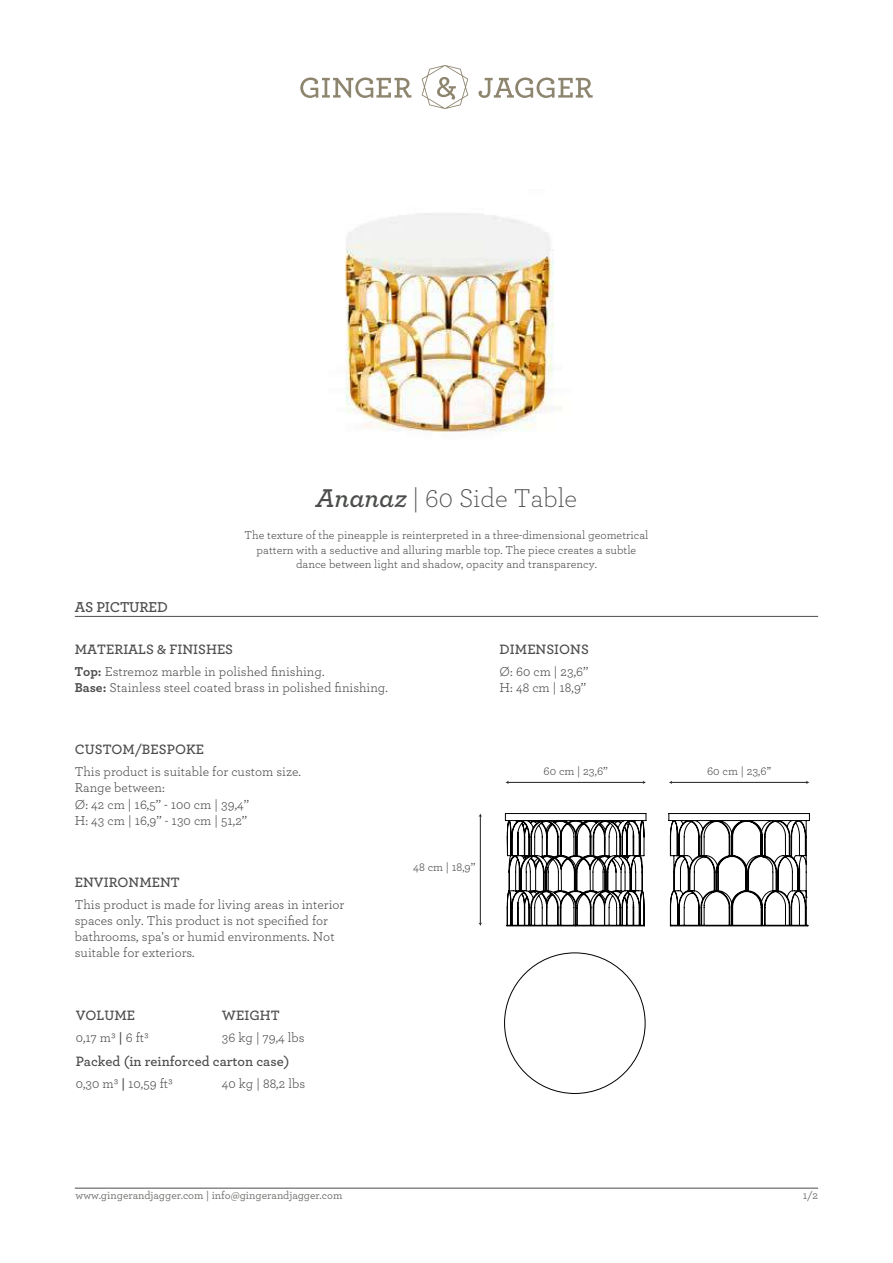
<style>
.page{position:relative;width:893px;height:1263px;background:#fff}
.page>*{position:absolute;margin:0;border:0;box-sizing:border-box;transform-origin:0 0}
.t1{font:300 27px "Archer";color:#4b4e4b}
.t2{font:600 15px "Archer";letter-spacing:-.015em;color:#4b4e4b}
.t3{font:600 14.25px "Archer";color:#4b4e4b}
.t4{font:13.5px/16.2px "Archer";color:#4b4e4b}
.t5{font:12px/14.4px "Archer";color:#4b4e4b;text-align:center}
.t6{font:500 11.25px "Archer";color:#737471}
.s1{font-weight:600;font-style:italic}
.s2{font-weight:700}
.s3{font-weight:600}
</style>
<div class="page">
<svg style="left:478px;top:78px;width:115px;height:20px"></svg>
<svg style="left:300px;top:77px;width:111px;height:21px"></svg>
<svg style="left:422px;top:65px;width:46px;height:44px"></svg>
<hr style="left:75px;top:616px;width:743px;height:1px;background:#4b4e4b">
<hr style="left:75px;top:1188px;width:743px;height:1px;background:#4b4e4b">
<img style="left:344px;top:213px;width:218px;height:220px">
<hr style="left:480px;top:816px;width:1px;height:108px;background:#231f20">
<hr style="left:508px;top:782px;width:136px;height:1px;background:#231f20">
<hr style="left:671px;top:782px;width:136px;height:1px;background:#231f20">
<svg style="left:505px;top:813px;width:141px;height:113px"></svg>
<svg style="left:668px;top:813px;width:142px;height:113px"></svg>
<p class="t2" style="left:75px;top:596px;width:95px">AS PICTURED</p>
<h1 class="t1" style="left:316px;top:480px;width:263px"><span class="s1">Ananaz</span> | 60 Side Table</h1>
<p class="t5" style="left:245px;top:527px;width:405px">The texture of the pineapple is reinterpreted in a three-dimensional geometrical pattern with a seductive and alluring marble top. The piece creates a subtle dance between light and shadow, opacity and transparency.</p>
<p class="t3" style="left:75px;top:639px;width:160px">MATERIALS &amp; FINISHES</p>
<p class="t4" style="left:75px;top:662px;width:315px"><span class="s2">Top:</span> Estremoz marble in polished finishing.<br><span class="s2">Base:</span> Stainless steel coated brass in polished finishing.</p>
<p class="t3" style="left:75px;top:739px;width:131px">CUSTOM/BESPOKE</p>
<p class="t4" style="left:75px;top:763px;width:228px">This product is suitable for custom size.<br>Range between:<br>Ø: 42 cm | 16,5’’ - 100 cm | 39,4’’<br>H: 43 cm | 16,9’’ - 130 cm | 51,2’’</p>
<p class="t3" style="left:75px;top:872px;width:106px">ENVIRONMENT</p>
<p class="t4" style="left:75px;top:895px;width:271px">This product is made for living areas in interior spaces only. This product is not specified for bathrooms, spa's or humid environments. Not suitable for exteriors.</p>
<p class="t3" style="left:76px;top:1005px;width:61px">VOLUME</p>
<p class="t4" style="left:76px;top:1028px;width:75px">0,17 m3 <span class="s3">|</span> 6 ft3</p>
<p class="t3" style="left:76px;top:1051px;width:215px">Packed (in reinforced carton case)</p>
<p class="t4" style="left:76px;top:1075px;width:99px">0,30 m3 <span class="s3">|</span> 10,59 ft3</p>
<p class="t3" style="left:222px;top:1005px;width:59px">WEIGHT</p>
<p class="t4" style="left:222px;top:1028px;width:84px">36 kg | 79,4 lbs</p>
<p class="t4" style="left:222px;top:1075px;width:85px">40 kg | 88,2 lbs</p>
<p class="t3" style="left:500px;top:639px;width:91px">DIMENSIONS</p>
<p class="t4" style="left:500px;top:662px;width:90px">Ø: 60 cm | 23,6’’<br>H: 48 cm | 18,9’’</p>
<p class="t5" style="left:544px;top:763px;width:66px">60 cm | 23,6’’</p>
<p class="t5" style="left:707px;top:763px;width:66px">60 cm | 23,6’’</p>
<p class="t5" style="left:413px;top:859px;width:64px">48 cm | 18,9’’</p>
<p class="t6" style="left:76px;top:1187px;width:268px">www.gingerandjagger.com | info@gingerandjagger.com</p>
<p class="t6" style="left:803px;top:1187px;width:17px">1/2</p>
</div>
